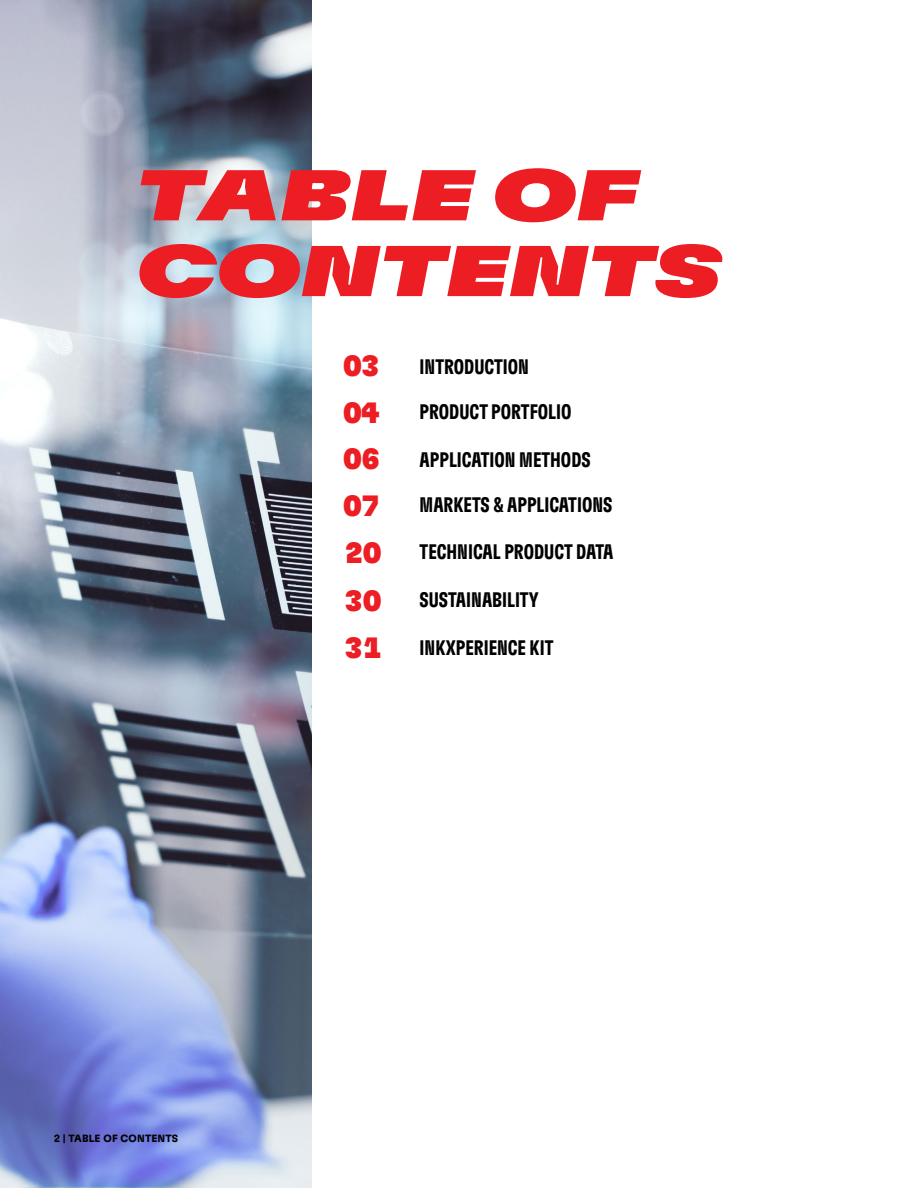
<style>
.page{position:relative;width:918px;height:1188px;background:#fff}
.page>*{position:absolute;margin:0;border:0;box-sizing:border-box;transform-origin:0 0}
.t1{font:71.7px/75.8px "Henkel GT Flexa Exp Bl It";color:#ed1d24}
.t2{font:29.4px/47.2px "Henkel GT Flexa Bl";color:#ed1d24}
.t3{font:21px/45.5px "Henkel GT Flexa Cm Bd";color:#000}
.t4{font:700 10.5px "Henkel GT Flexa";letter-spacing:.015em;color:#000}
</style>
<div class="page">
<img style="left:0;top:0;width:311px;height:1188px">
<h1 class="t1" style="left:136px;top:156px;width:586px">TABLE OF<br>CONTENTS</h1>
<h2 class="t2" style="left:343px;top:342px;width:38px">03<br>04</h2>
<h2 class="t2" style="left:343px;top:434px;width:38px">06</h2>
<h2 class="t2" style="left:343px;top:481px;width:38px">07</h2>
<h2 class="t2" style="left:345px;top:528px;width:38px;text-align:justify">20<br>30<br>31</h2>
<p class="t3" style="left:420px;top:343px;width:111px">INTRODUCTION</p>
<p class="t3" style="left:420px;top:388px;width:153px">PRODUCT PORTFOLIO</p>
<p class="t3" style="left:420px;top:436px;width:194px">APPLICATION METHODS<br>MARKETS &amp; APPLICATIONS</p>
<p class="t3" style="left:420px;top:528px;width:195px">TECHNICAL PRODUCT DATA</p>
<p class="t3" style="left:420px;top:576px;width:121px">SUSTAINABILITY</p>
<p class="t3" style="left:420px;top:624px;width:135px">INKXPERIENCE KIT</p>
<p class="t4" style="left:54px;top:1132px;width:126px">2 | TABLE OF CONTENTS</p>
</div>
